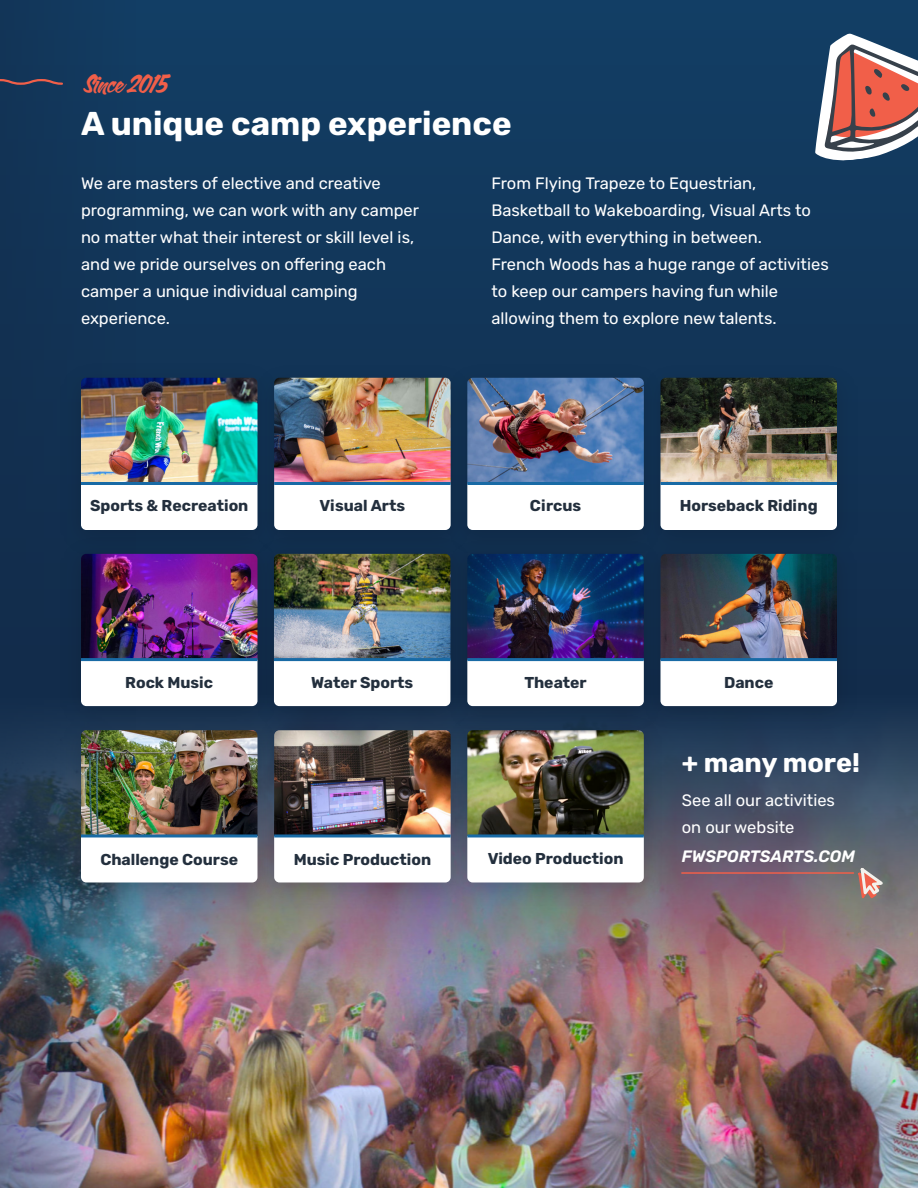
<style>
.page{position:relative;width:918px;height:1188px;background:#fff}
.page>*{position:absolute;margin:0;border:0;box-sizing:border-box;transform-origin:0 0}
.t1{font:700 33px "Rubik";color:#fff}
.t2{font:700 27px "Rubik";color:#fff}
.t3{font:23.4px "Calgary Script OT";color:#f15f49}
.t4{font:16.5px/27px "Rubik";color:#fff}
.t5{font:italic 600 16.5px "Rubik";color:#fff}
.t6{font:700 15.75px "Rubik";color:#232f3d}
</style>
<div class="page">
<img style="left:135px;top:990px;width:783px;height:198px">
<img style="left:135px;top:0;width:783px;height:990px">
<img style="left:0;top:0;width:135px;height:1188px">
<hr style="left:682px;top:872px;width:172px;height:2px;background:#f15f49">
<svg style="left:856px;top:865px;width:33px;height:38px"></svg>
<div style="left:61px;top:363px;width:217px;height:174px;background:#112f50"></div>
<img style="left:61px;top:537px;width:217px;height:372px">
<div style="left:256px;top:365px;width:191px;height:173px;background:#102f4f"></div>
<img style="left:254px;top:538px;width:218px;height:369px">
<div style="left:447px;top:365px;width:195px;height:176px;background:#102e4e"></div>
<img style="left:447px;top:732px;width:214px;height:173px">
<svg style="left:467px;top:837px;width:177px;height:45px"></svg>
<img style="left:467px;top:732px;width:177px;height:102px">
<hr style="left:467px;top:834px;width:177px;height:3px;background:#186aa5">
<img style="left:642px;top:365px;width:216px;height:364px">
<svg style="left:81px;top:485px;width:176px;height:45px"></svg>
<svg style="left:81px;top:837px;width:176px;height:45px"></svg>
<img style="left:81px;top:378px;width:176px;height:104px">
<img style="left:81px;top:730px;width:176px;height:104px">
<hr style="left:81px;top:482px;width:176px;height:3px;background:#186aa5">
<hr style="left:81px;top:834px;width:176px;height:3px;background:#186aa5">
<svg style="left:274px;top:661px;width:173px;height:45px"></svg>
<img style="left:274px;top:554px;width:173px;height:104px">
<hr style="left:274px;top:658px;width:176px;height:3px;background:#186aa5">
<svg style="left:274px;top:485px;width:177px;height:45px"></svg>
<svg style="left:274px;top:837px;width:177px;height:45px"></svg>
<img style="left:274px;top:378px;width:177px;height:104px">
<img style="left:274px;top:730px;width:177px;height:104px">
<hr style="left:274px;top:482px;width:177px;height:3px;background:#186aa5">
<hr style="left:274px;top:834px;width:177px;height:3px;background:#186aa5">
<svg style="left:661px;top:661px;width:176px;height:45px"></svg>
<img style="left:661px;top:554px;width:176px;height:104px">
<hr style="left:661px;top:658px;width:176px;height:3px;background:#186aa5">
<svg style="left:467px;top:485px;width:177px;height:45px"></svg>
<img style="left:467px;top:378px;width:177px;height:104px">
<hr style="left:467px;top:482px;width:177px;height:3px;background:#186aa5">
<svg style="left:661px;top:485px;width:176px;height:45px"></svg>
<img style="left:661px;top:378px;width:176px;height:104px">
<hr style="left:661px;top:482px;width:176px;height:3px;background:#186aa5">
<svg style="left:81px;top:661px;width:176px;height:45px"></svg>
<img style="left:81px;top:554px;width:176px;height:104px">
<hr style="left:81px;top:658px;width:176px;height:3px;background:#186aa5">
<svg style="left:0;top:78px;width:64px;height:8px"></svg>
<svg style="left:803px;top:22px;width:115px;height:142px"></svg>
<img style="left:447px;top:541px;width:214px;height:191px">
<svg style="left:467px;top:661px;width:177px;height:45px"></svg>
<img style="left:467px;top:554px;width:177px;height:104px">
<hr style="left:467px;top:658px;width:177px;height:3px;background:#186aa5">
<h3 class="t3" style="left:83px;top:75px;width:86px">Since 2015</h3>
<h1 class="t1" style="left:81px;top:104px;width:432px">A unique camp experience</h1>
<p class="t4" style="left:81px;top:170px;width:340px">We are masters of elective and creative programming, we can work with any camper no matter what their interest or skill level is, and we pride ourselves on offering each camper a unique individual camping experience.</p>
<p class="t4" style="left:491px;top:170px;width:339px">From Flying Trapeze to Equestrian, Basketball to Wakeboarding, Visual Arts to Dance, with everything in between.<br>French Woods has a huge range of activities to keep our campers having fun while allowing them to explore new talents.</p>
<p class="t6" style="left:90px;top:496px;width:160px">Sports &amp; Recreation</p>
<p class="t6" style="left:320px;top:496px;width:87px">Visual Arts</p>
<p class="t6" style="left:530px;top:496px;width:53px">Circus</p>
<p class="t6" style="left:680px;top:496px;width:140px">Horseback Riding</p>
<p class="t6" style="left:125px;top:673px;width:89px">Rock Music</p>
<p class="t6" style="left:524px;top:673px;width:64px">Theater</p>
<p class="t6" style="left:311px;top:673px;width:104px">Water Sports</p>
<p class="t6" style="left:100px;top:850px;width:139px">Challenge Course</p>
<p class="t6" style="left:294px;top:850px;width:139px">Music Production</p>
<p class="t6" style="left:488px;top:849px;width:137px">Video Production</p>
<p class="t6" style="left:724px;top:673px;width:51px">Dance</p>
<h2 class="t2" style="left:682px;top:747px;width:180px">+ many more!</h2>
<p class="t4" style="left:682px;top:787px;width:155px">See all our activities on our website</p>
<p class="t5" style="left:682px;top:847px;width:175px">FWSPORTSARTS.COM</p>
</div>
